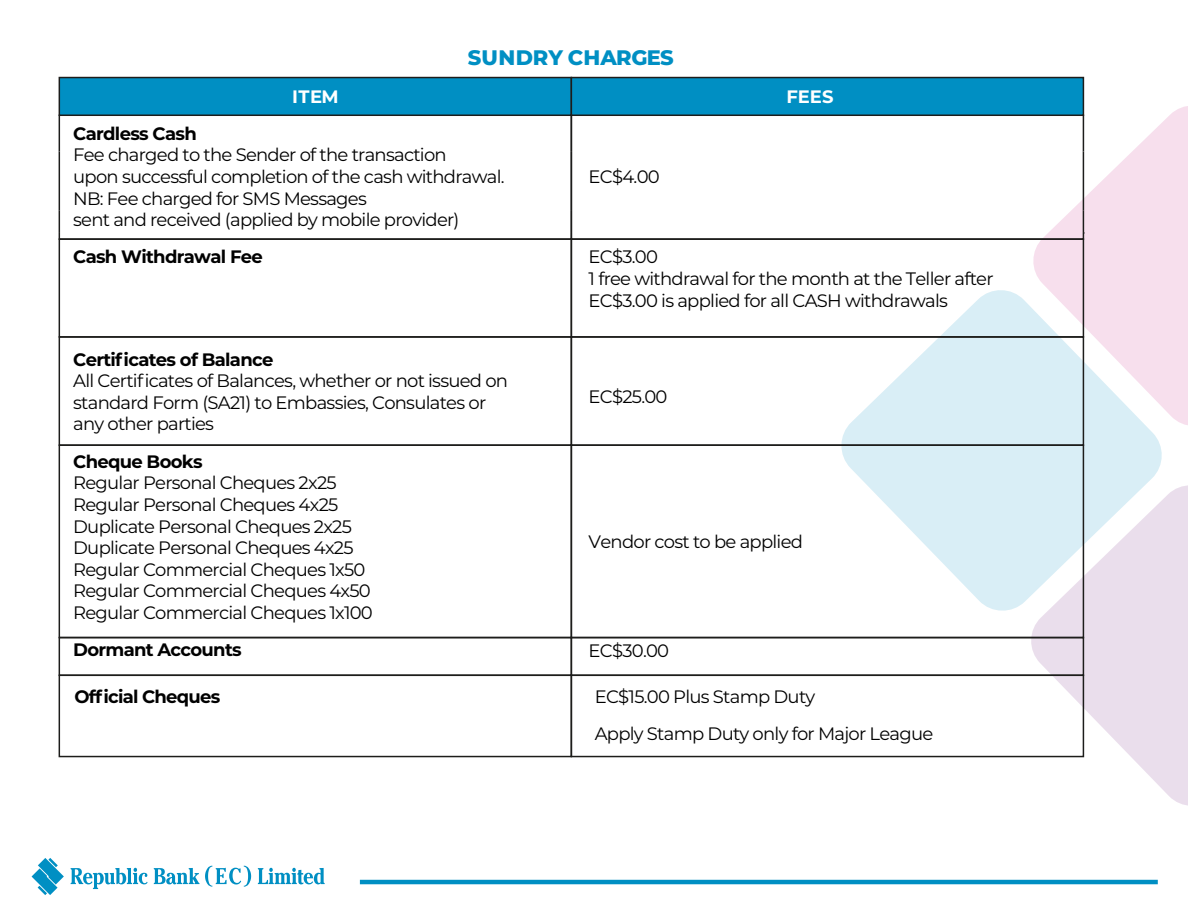
<style>
.page{position:relative;width:1188px;height:918px;background:#fff}
.page>*{position:absolute;margin:0;border:0;box-sizing:border-box;transform-origin:0 0}
.t1{font:800 21px "Montserrat";letter-spacing:-.005em;color:#008fc3}
.t2{font:18px/21.6px "Montserrat";letter-spacing:-.04em;color:#010101}
.t3{font:700 18px "Montserrat";letter-spacing:-.04em;color:#010101}
.t4{font:700 18px "Montserrat";color:#fff}
</style>
<div class="page">
<svg style="left:1033px;top:102px;width:155px;height:323px;fill:#f7dfed"></svg>
<svg style="left:841px;top:287px;width:324px;height:324px;fill:#d9eef6"></svg>
<svg style="left:1028px;top:482px;width:160px;height:324px;fill:#eadeec"></svg>
<hr style="left:360px;top:880px;width:798px;height:4px;background:#008fc3">
<svg style="left:32px;top:858px;width:32px;height:37px"></svg>
<svg style="left:71px;top:868px;width:77px;height:21px"></svg>
<svg style="left:154px;top:868px;width:45px;height:16px"></svg>
<svg style="left:205px;top:866px;width:46px;height:21px"></svg>
<svg style="left:258px;top:868px;width:67px;height:16px"></svg>
<hr style="left:59px;top:151px;width:1px;height:59px;background:#1d1d1b">
<hr style="left:1083px;top:151px;width:1px;height:59px;background:#1d1d1b">
<hr style="left:571px;top:151px;width:1px;height:59px;background:#1d1d1b">
<svg style="left:59px;top:210px;width:1px;height:22px"></svg>
<svg style="left:571px;top:210px;width:1px;height:22px"></svg>
<svg style="left:1083px;top:210px;width:1px;height:22px"></svg>
<div style="left:59px;top:238px;width:513px;height:100px;border:2px solid #1d1d1b"></div>
<div style="left:571px;top:238px;width:513px;height:100px;border:2px solid #1d1d1b"></div>
<div style="left:59px;top:336px;width:513px;height:110px;border:2px solid #1d1d1b"></div>
<div style="left:571px;top:336px;width:513px;height:110px;border:2px solid #1d1d1b"></div>
<div style="left:59px;top:444px;width:513px;height:194px;border:2px solid #1d1d1b"></div>
<div style="left:571px;top:444px;width:513px;height:194px;border:2px solid #1d1d1b"></div>
<div style="left:59px;top:637px;width:513px;height:39px;border:2px solid #1d1d1b"></div>
<div style="left:571px;top:637px;width:513px;height:39px;border:2px solid #1d1d1b"></div>
<div style="left:59px;top:675px;width:513px;height:82px;border:2px solid #1d1d1b"></div>
<div style="left:571px;top:675px;width:513px;height:82px;border:2px solid #1d1d1b"></div>
<div style="left:59px;top:77px;width:513px;height:39px;background:#008fc3;border:2px solid #1d1d1b"></div>
<div style="left:571px;top:77px;width:513px;height:39px;background:#008fc3;border:2px solid #1d1d1b"></div>
<p class="t1" style="left:468px;top:42px;width:207px">SUNDRY CHARGES</p>
<p class="t4" style="left:292px;top:84px;width:48px">ITEM</p>
<p class="t4" style="left:786px;top:84px;width:49px">FEES</p>
<p class="t3" style="left:73px;top:120px;width:125px">Cardless Cash</p>
<p class="t2" style="left:73px;top:144px;width:433px">Fee charged to the Sender of the transaction<br>upon successful completion of the cash withdrawal.<br>NB: Fee charged for SMS Messages<br>sent and received (applied by mobile provider)</p>
<p class="t3" style="left:73px;top:244px;width:191px">Cash Withdrawal Fee</p>
<p class="t3" style="left:73px;top:346px;width:202px">Certificates of Balance</p>
<p class="t2" style="left:73px;top:369px;width:436px">All Certificates of Balances, whether or not issued on standard Form (SA21) to Embassies, Consulates or any other parties</p>
<p class="t3" style="left:73px;top:448px;width:131px">Cheque Books</p>
<p class="t2" style="left:73px;top:472px;width:301px">Regular Personal Cheques 2x25<br>Regular Personal Cheques 4x25<br>Duplicate Personal Cheques 2x25<br>Duplicate Personal Cheques 4x25<br>Regular Commercial Cheques 1x50<br>Regular Commercial Cheques 4x50<br>Regular Commercial Cheques 1x100</p>
<p class="t3" style="left:73px;top:637px;width:170px">Dormant Accounts</p>
<p class="t2" style="left:589px;top:165px;width:73px">EC$4.00</p>
<p class="t2" style="left:589px;top:246px;width:407px">EC$3.00<br>1 free withdrawal for the month at the Teller after<br>EC$3.00 is applied for all CASH withdrawals</p>
<p class="t2" style="left:589px;top:385px;width:80px">EC$25.00</p>
<p class="t2" style="left:589px;top:531px;width:216px">Vendor cost to be applied</p>
<p class="t2" style="left:589px;top:639px;width:82px">EC$30.00</p>
<p class="t3" style="left:74px;top:683px;width:148px">Official Cheques</p>
<p class="t2" style="left:595px;top:677px;width:340px;line-height:37.3px">EC$15.00 Plus Stamp Duty<br>Apply Stamp Duty only for Major League</p>
</div>
